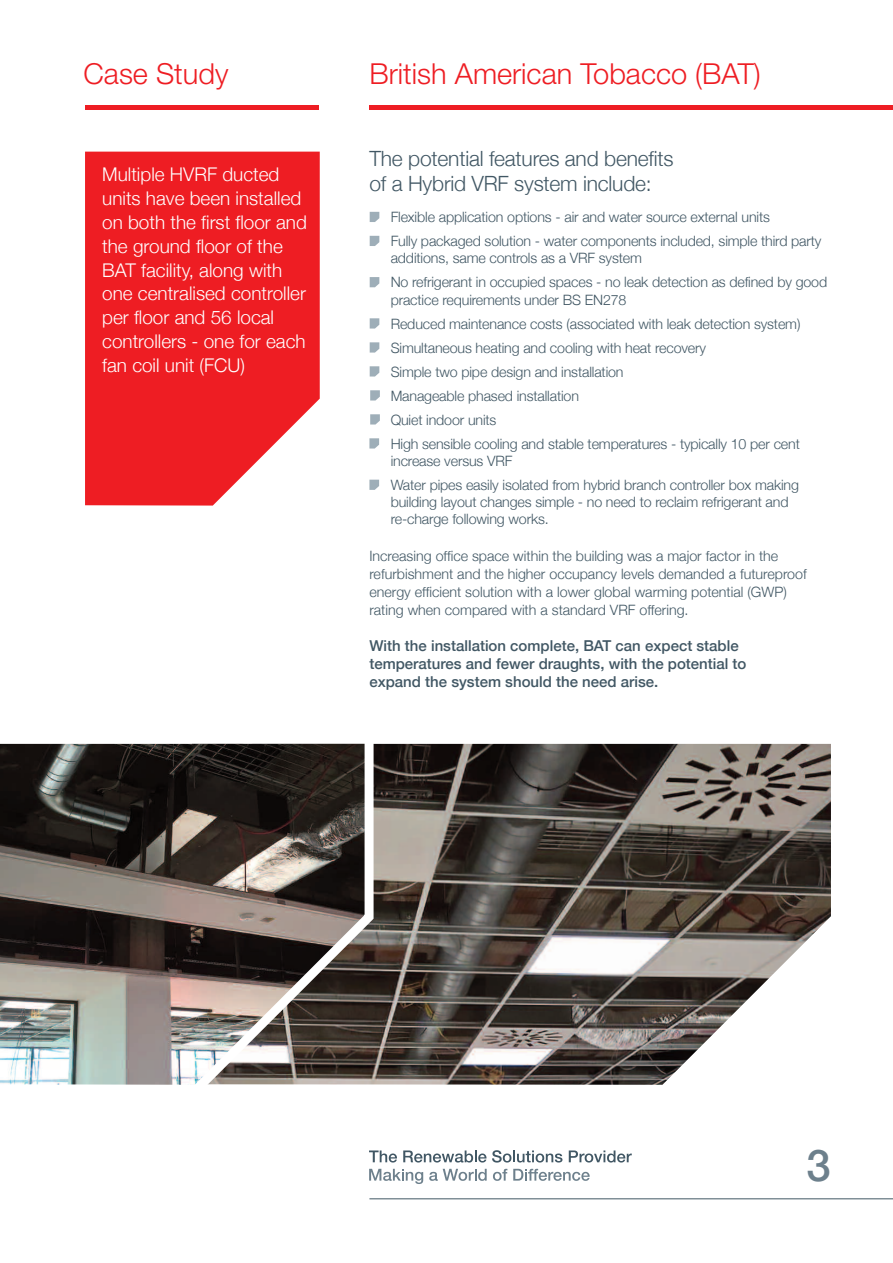
<style>
.page{position:relative;width:893px;height:1263px;background:#fff}
.page>*{position:absolute;margin:0;border:0;box-sizing:border-box;transform-origin:0 0}
.t1{font:500 43.65px "Helvetica Neue";color:#6d808c}
.t2{font:300 28.95px "Helvetica Neue LT Pro";color:#ee1d23}
.t3{font:300 21px/24.8px "Helvetica Neue";letter-spacing:-.01em;color:#415764}
.t4{font:300 18.9px/24px "Helvetica Neue";color:#fff}
.t5{font:500 15px/18px "Helvetica Neue";color:#415764}
.t6{font:300 14.25px/24px "Helvetica Neue";letter-spacing:-.01em;color:#415764}
</style>
<div class="page">
<svg style="left:85px;top:152px;width:235px;height:354px;background:#ef2c32"></svg>
<hr style="left:85px;top:105px;width:234px;height:4px;background:#ee1d23">
<hr style="left:369px;top:105px;width:524px;height:4px;background:#ee1d23">
<svg style="left:369px;top:1150px;width:28px;height:12px"></svg>
<svg style="left:403px;top:1150px;width:83px;height:12px"></svg>
<svg style="left:492px;top:1150px;width:70px;height:12px"></svg>
<svg style="left:569px;top:1150px;width:63px;height:12px"></svg>
<svg style="left:369px;top:1169px;width:54px;height:15px"></svg>
<svg style="left:429px;top:1169px;width:58px;height:12px"></svg>
<svg style="left:493px;top:1169px;width:14px;height:12px"></svg>
<svg style="left:513px;top:1169px;width:77px;height:12px"></svg>
<hr style="left:369px;top:1198px;width:524px;height:1px;background:#415764">
<img style="left:378px;top:744px;width:453px;height:341px">
<img style="left:0;top:744px;width:182px;height:341px">
<svg style="left:182px;top:743px;width:196px;height:342px;background:#615954"></svg>
<svg style="left:370px;top:212px;width:9px;height:10px"></svg>
<svg style="left:370px;top:236px;width:9px;height:10px"></svg>
<svg style="left:370px;top:277px;width:9px;height:10px"></svg>
<svg style="left:370px;top:318px;width:9px;height:11px"></svg>
<svg style="left:370px;top:342px;width:9px;height:11px"></svg>
<svg style="left:370px;top:366px;width:9px;height:10px"></svg>
<svg style="left:370px;top:390px;width:10px;height:10px"></svg>
<svg style="left:370px;top:414px;width:10px;height:10px"></svg>
<svg style="left:369px;top:438px;width:10px;height:10px"></svg>
<svg style="left:369px;top:480px;width:10px;height:10px"></svg>
<h2 class="t2" style="left:84px;top:64px;width:146px">Case Study</h2>
<h3 class="t4" style="left:102px;top:162px;width:206px">Multiple HVRF ducted units have been installed on both the first floor and the ground floor of the<br>BAT facility, along with one centralised controller per floor and 56 local controllers - one for each fan coil unit (FCU)</h3>
<h2 class="t2" style="left:369px;top:64px;width:393px">British American Tobacco (BAT)</h2>
<h3 class="t3" style="left:369px;top:146px;width:306px">The potential features and benefits of a Hybrid VRF system include:</h3>
<p class="t6" style="left:391px;top:205px;width:432px">Flexible application options - air and water source external units<br>Fully packaged solution - water components included, simple third party</p>
<p class="t6" style="left:391px;top:246px;width:438px">additions, same controls as a VRF system<br>No refrigerant in occupied spaces - no leak detection as defined by good</p>
<p class="t6" style="left:391px;top:287px;width:411px">practice requirements under BS EN278<br>Reduced maintenance costs (associated with leak detection system)<br>Simultaneous heating and cooling with heat recovery<br>Simple two pipe design and installation<br>Manageable phased installation<br>Quiet indoor units<br>High sensible cooling and stable temperatures - typically 10 per cent</p>
<p class="t6" style="left:391px;top:448px;width:410px">increase versus VRF<br>Water pipes easily isolated from hybrid branch controller box making</p>
<p class="t6" style="left:391px;top:493px;width:399px;line-height:17.2px">building layout changes simple - no need to reclaim refrigerant and re-charge following works.</p>
<p class="t6" style="left:369px;top:547px;width:439px;line-height:18px">Increasing office space within the building was a major factor in the refurbishment and the higher occupancy levels demanded a futureproof energy efficient solution with a lower global warming potential (GWP) rating when compared with a standard VRF offering.</p>
<p class="t5" style="left:369px;top:637px;width:379px">With the installation complete, BAT can expect stable temperatures and fewer draughts, with the potential to expand the system should the need arise.</p>
<h1 class="t1" style="left:806px;top:1138px;width:26px">3</h1>
</div>
